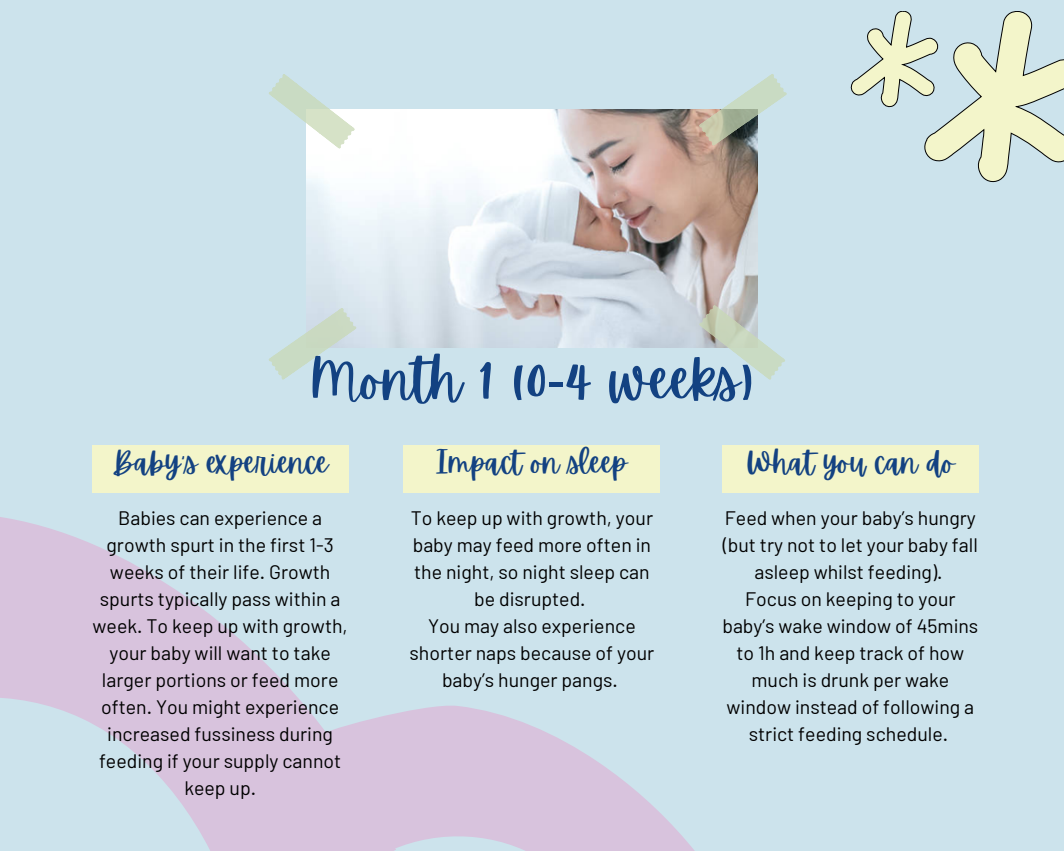
<style>
.page{position:relative;width:1064px;height:851px;background:#fff}
.page>*{position:absolute;margin:0;border:0;box-sizing:border-box;transform-origin:0 0}
.t1{font:55.8px "Apricots";color:#134282}
.t2{font:30px "Apricots";color:#134282}
.t3{font:19.5px/27px "Barlow";color:#000;text-align:center}
.s1{font-family:"Noto Sans"}
</style>
<div class="page">
<div style="left:0;top:0;width:1063px;height:850px;background:#cce3ec"></div>
<img style="left:306px;top:110px;width:451px;height:237px">
<svg style="left:698px;top:74px;width:89px;height:72px"></svg>
<svg style="left:269px;top:74px;width:86px;height:75px"></svg>
<svg style="left:698px;top:304px;width:87px;height:76px"></svg>
<svg style="left:269px;top:307px;width:88px;height:67px"></svg>
<svg style="left:0;top:374px;width:349px;height:476px"></svg>
<svg style="left:311px;top:602px;width:383px;height:248px"></svg>
<svg style="left:850px;top:11px;width:213px;height:172px"></svg>
<div style="left:92px;top:445px;width:256px;height:47px;background:#f3f5ca"></div>
<div style="left:403px;top:445px;width:257px;height:47px;background:#f3f5ca"></div>
<div style="left:721px;top:445px;width:257px;height:47px;background:#f3f5ca"></div>
<p class="t1" style="left:310px;top:347px;width:445px">Month 1 (0<span class="s1">-</span>4 weeks)</p>
<p class="t2" style="left:112px;top:445px;width:218px">Baby’s experience</p>
<p class="t2" style="left:436px;top:445px;width:192px">Impact on sleep</p>
<p class="t2" style="left:745px;top:445px;width:210px">What you can do</p>
<p class="t3" style="left:92px;top:504px;width:257px">Babies can experience a growth spurt in the first 1-3 weeks of their life. Growth spurts typically pass within a week. To keep up with growth, your baby will want to take larger portions or feed more often. You might experience increased fussiness during feeding if your supply cannot keep up.</p>
<p class="t3" style="left:410px;top:504px;width:244px">To keep up with growth, your baby may feed more often in the night, so night sleep can be disrupted.</p>
<h1 class="t3" style="left:409px;top:612px;width:246px">You may also experience shorter naps because of your baby’s hunger pangs.</h1>
<p class="t3" style="left:722px;top:504px;width:256px">Feed when your baby’s hungry (but try not to let your baby fall asleep whilst feeding).</p>
<h2 class="t3" style="left:722px;top:585px;width:257px">Focus on keeping to your baby’s wake window of 45mins to 1h and keep track of how much is drunk per wake window instead of following a strict feeding schedule.</h2>
</div>
